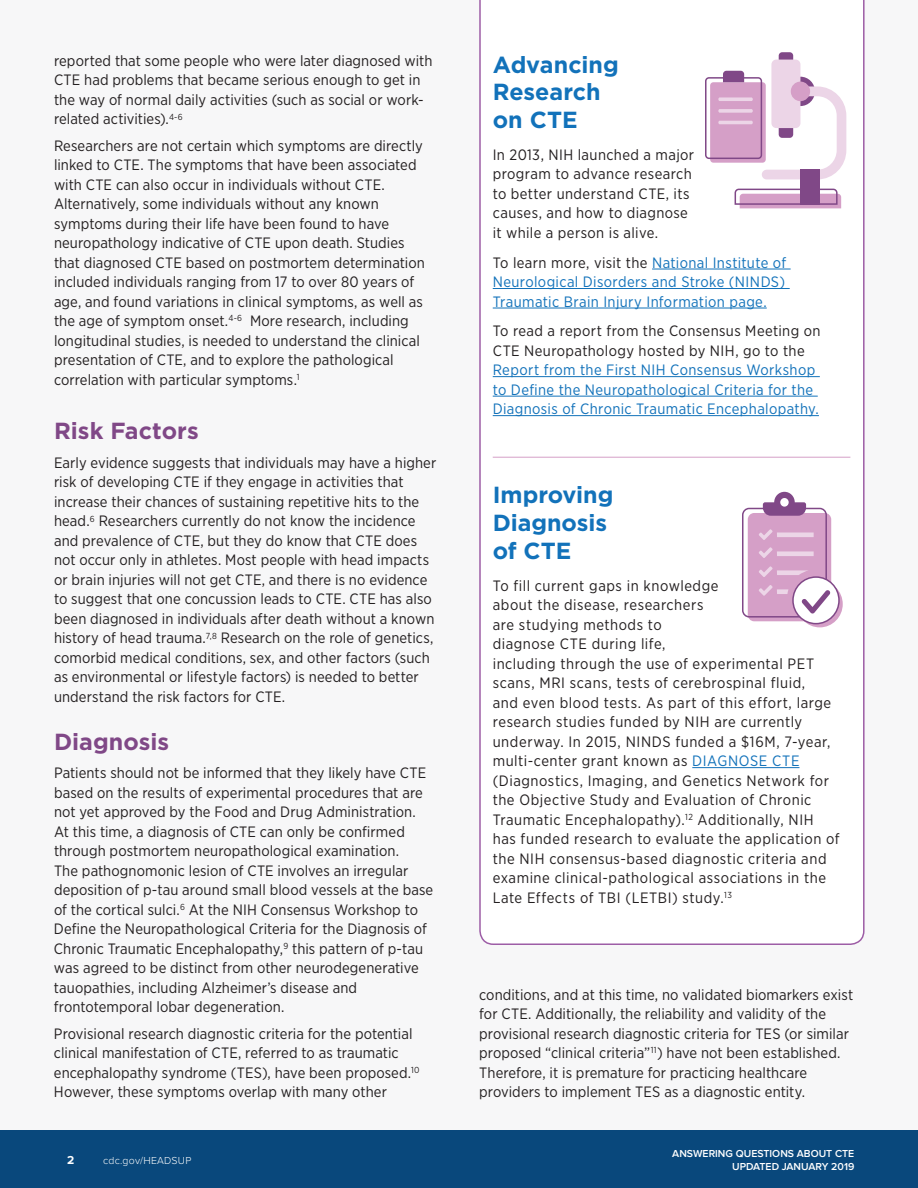
<style>
.page{position:relative;width:918px;height:1188px;background:#f7f7f8}
.page>*{position:absolute;margin:0;border:0;box-sizing:border-box;transform-origin:0 0}
.t1{font:700 23.25px/27.8px "Gotham";letter-spacing:-.005em;color:#1272ba}
.t2{font:700 23.25px "Gotham";color:#804887}
.t3{font:15px/19.5px "Gotham Narrow";letter-spacing:.005em;color:#231f20}
.t4{font:15px/19.5px "Gotham Narrow";letter-spacing:.035em;color:#231f20}
.t5{font:15px/19.5px "Gotham Narrow";letter-spacing:.025em;color:#1272ba;text-align:justify}
.t6{font:15px/19.5px "Gotham Narrow";letter-spacing:.025em;color:#231f20}
.t7{font:700 12px "Proxima Nova";color:#fff}
.t8{font:600 10.5px/12.6px "Proxima Nova";color:#fff;text-align:right}
.t9{font:300 10.5px "Proxima Nova";letter-spacing:.02em;color:#fff}
.s1{color:#231f20}
.s2{color:#1272ba}
</style>
<div class="page">
<svg style="left:479px;top:0;width:386px;height:945px"></svg>
<div style="left:0;top:1131px;width:918px;height:57px;background:#09487c"></div>
<hr style="left:652px;top:269px;width:139px;height:1px;background:#1272ba">
<hr style="left:493px;top:288px;width:297px;height:1px;background:#1272ba">
<hr style="left:493px;top:308px;width:274px;height:1px;background:#1272ba">
<hr style="left:493px;top:376px;width:327px;height:1px;background:#1272ba">
<hr style="left:493px;top:396px;width:325px;height:1px;background:#1272ba">
<hr style="left:493px;top:415px;width:326px;height:1px;background:#1272ba">
<div style="left:710px;top:82px;width:56px;height:81px;background:#d59fc7;border-radius:3px"></div>
<div style="left:705px;top:77px;width:57px;height:82px;border:2px solid #804887;border-radius:3px"></div>
<svg style="left:723px;top:71px;width:21px;height:11px"></svg>
<svg style="left:718px;top:109px;width:35px;height:4px"></svg>
<svg style="left:718px;top:97px;width:35px;height:4px"></svg>
<hr style="left:718px;top:121px;width:35px;height:3px;background:#ecd5e7;border-radius:2px">
<svg style="left:761px;top:52px;width:85px;height:127px"></svg>
<div style="left:800px;top:170px;width:20px;height:35px;background:#804887"></div>
<div style="left:791px;top:82px;width:19px;height:19px;background:#d59fc7;border-radius:50%"></div>
<svg style="left:734px;top:188px;width:107px;height:20px"></svg>
<hr style="left:493px;top:457px;width:357px;height:1px;background:#d59fc7">
<hr style="left:692px;top:767px;width:107px;height:1px;background:#1272ba">
<svg style="left:797px;top:581px;width:46px;height:46px"></svg>
<div style="left:748px;top:513px;width:83px;height:108px;background:#d59fc7;border-radius:6px"></div>
<svg style="left:763px;top:492px;width:43px;height:24px"></svg>
<div style="left:777px;top:551px;width:37px;height:5px;background:#ecd5e7"></div>
<div style="left:777px;top:532px;width:37px;height:5px;background:#ecd5e7"></div>
<svg style="left:759px;top:585px;width:29px;height:11px"></svg>
<svg style="left:759px;top:566px;width:49px;height:11px"></svg>
<svg style="left:759px;top:547px;width:14px;height:11px"></svg>
<svg style="left:759px;top:529px;width:14px;height:11px"></svg>
<div style="left:742px;top:508px;width:85px;height:110px;border:2px solid #804887;border-radius:6px"></div>
<div style="left:793px;top:577px;width:46px;height:47px;background:#fff;border-radius:50%"></div>
<div style="left:792px;top:576px;width:48px;height:48px;border:2px solid #804887;border-radius:50%"></div>
<svg style="left:802px;top:590px;width:28px;height:24px"></svg>
<p class="t3" style="left:54px;top:51px;width:380px">reported that some people who were later diagnosed with CTE had problems that became serious enough to get in the way of normal daily activities (such as social or work&shy;related activities).<sup>4-6</sup></p>
<p class="t3" style="left:54px;top:135px;width:372px">Researchers are not certain which symptoms are directly linked to CTE. The symptoms that have been associated with CTE can also occur in individuals without CTE.<br>Alternatively, some individuals without any known symptoms during their life have been found to have neuropathology indicative of CTE upon death. Studies that diagnosed CTE based on postmortem determination included individuals ranging from 17 to over 80 years of age, and found variations in clinical symptoms, as well as the age of symptom onset.<sup>4-6</sup> More research, including longitudinal studies, is needed to understand the clinical presentation of CTE, and to explore the pathological correlation with particular symptoms.<sup>1</sup></p>
<h1 class="t2" style="left:54px;top:416px;width:146px">Risk Factors</h1>
<p class="t3" style="left:54px;top:453px;width:384px">Early evidence suggests that individuals may have a higher risk of developing CTE if they engage in activities that increase their chances of sustaining repetitive hits to the head.<sup>6</sup> Researchers currently do not know the incidence and prevalence of CTE, but they do know that CTE does not occur only in athletes. Most people with head impacts or brain injuries will not get CTE, and there is no evidence to suggest that one concussion leads to CTE. CTE has also been diagnosed in individuals after death without a known history of head trauma.<sup>7,8</sup> Research on the role of genetics, comorbid medical conditions, sex, and other factors (such as environmental or lifestyle factors) is needed to better understand the risk factors for CTE.</p>
<h1 class="t2" style="left:54px;top:726px;width:117px">Diagnosis</h1>
<p class="t3" style="left:54px;top:763px;width:381px">Patients should not be informed that they likely have CTE based on the results of experimental procedures that are not yet approved by the Food and Drug Administration.<br>At this time, a diagnosis of CTE can only be confirmed through postmortem neuropathological examination.<br>The pathognomonic lesion of CTE involves an irregular deposition of p-tau around small blood vessels at the base of the cortical sulci.<sup>6</sup> At the NIH Consensus Workshop to Define the Neuropathological Criteria for the Diagnosis of Chronic Traumatic Encephalopathy,<sup>9</sup> this pattern of p-tau was agreed to be distinct from other neurodegenerative tauopathies, including Alzheimer’s disease and frontotemporal lobar degeneration.</p>
<p class="t3" style="left:54px;top:1023px;width:367px">Provisional research diagnostic criteria for the potential clinical manifestation of CTE, referred to as traumatic encephalopathy syndrome (TES), have been proposed.<sup>10<br></sup>However, these symptoms overlap with many other</p>
<p class="t7" style="left:67px;top:1153px;width:9px">2</p>
<p class="t9" style="left:103px;top:1152px;width:90px">cdc.gov/HEADSUP</p>
<h1 class="t1" style="left:493px;top:50px;width:128px">Advancing<br>Research on CTE</h1>
<p class="t6" style="left:493px;top:145px;width:203px">In 2013, NIH launched a major program to advance research to better understand CTE, its causes, and how to diagnose it while a person is alive.</p>
<p class="t5" style="left:493px;top:252px;width:295px"><span class="s1">To learn more, visit the</span> National Institute of Neurological Disorders and Stroke (NINDS)<br>Traumatic Brain Injury Information page.</p>
<p class="t6" style="left:493px;top:321px;width:329px">To read a report from the Consensus Meeting on<br>CTE Neuropathology hosted by NIH, go to the</p>
<p class="t5" style="left:493px;top:360px;width:328px;text-align:left">Report from the First NIH Consensus Workshop to Define the Neuropathological Criteria for the<br>Diagnosis of Chronic Traumatic Encephalopathy.</p>
<h1 class="t1" style="left:493px;top:481px;width:122px">Improving<br>Diagnosis of CTE</h1>
<p class="t4" style="left:493px;top:575px;width:349px">To fill current gaps in knowledge<br>about the disease, researchers<br>are studying methods to<br>diagnose CTE during life,<br>including through the use of experimental PET scans, MRI scans, tests of cerebrospinal fluid,<br>and even blood tests. As part of this effort, large research studies funded by NIH are currently underway. In 2015, NINDS funded a $16M, 7-year, multi-center grant known as <span class="s2">DIAGNOSE CTE </span>(Diagnostics, Imaging, and Genetics Network for the Objective Study and Evaluation of Chronic Traumatic Encephalopathy).<sup>12</sup> Additionally, NIH has funded research to evaluate the application of the NIH consensus-based diagnostic criteria and examine clinical-pathological associations in the Late Effects of TBI (LETBI) study.<sup>13</sup></p>
<p class="t3" style="left:479px;top:984px;width:375px">conditions, and at this time, no validated biomarkers exist for CTE. Additionally, the reliability and validity of the provisional research diagnostic criteria for TES (or similar proposed “clinical criteria”<sup>11</sup>) have not been established.<br>Therefore, it is premature for practicing healthcare providers to implement TES as a diagnostic entity.</p>
<p class="t8" style="left:672px;top:1148px;width:184px">ANSWERING QUESTIONS ABOUT CTE<br>UPDATED JANUARY 2019</p>
</div>
